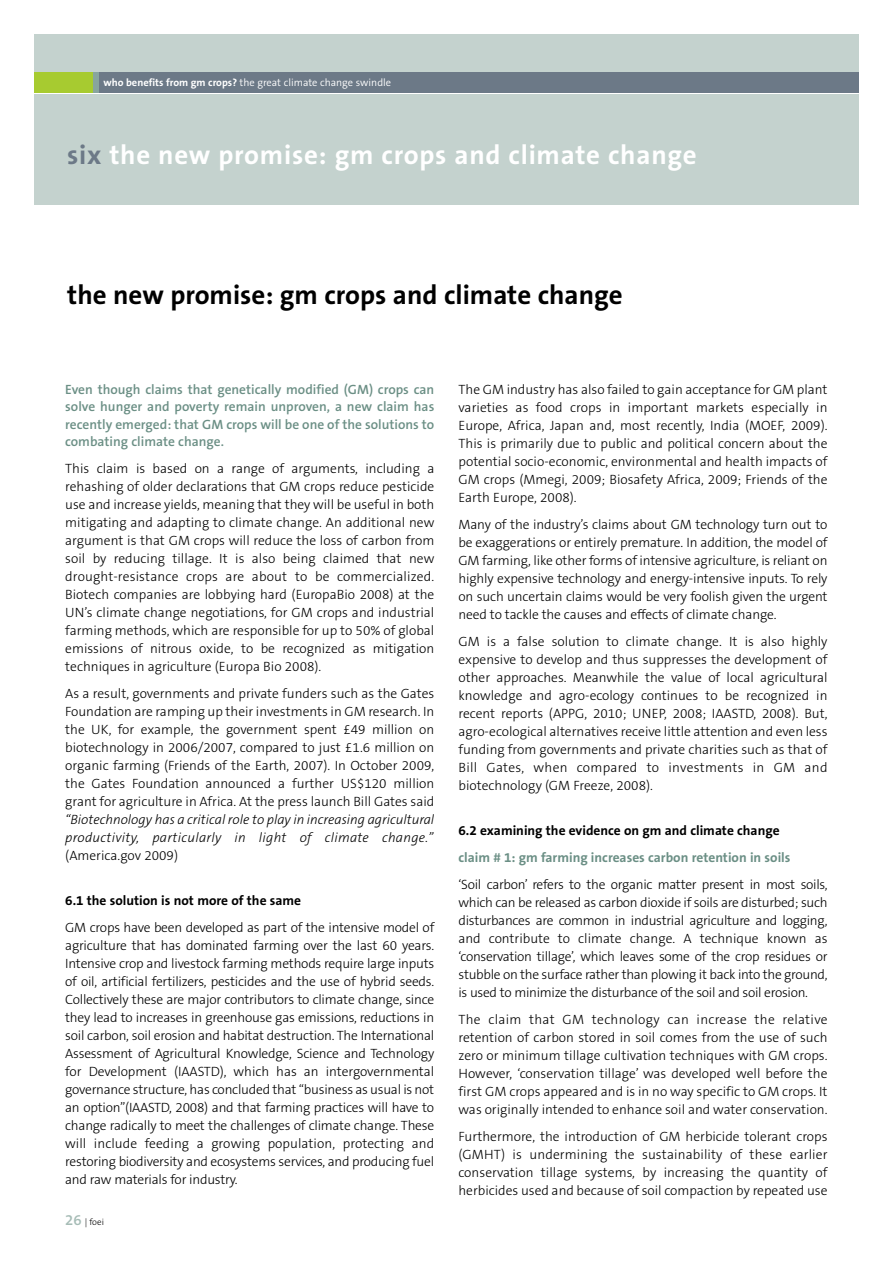
<style>
.page{position:relative;width:893px;height:1263px;background:#fff}
.page>*{position:absolute;margin:0;border:0;box-sizing:border-box;transform-origin:0 0}
.t1{font:700 27px "The Sans B7";letter-spacing:.025em;color:#fff}
.t2{font:700 27px "The Sans B7";color:#000}
.t3{font:300 13.5px/18px "The Sans B3";color:#000;text-align:justify}
.t4{font:600 13.5px/17.2px "The Sans B6";color:#6b8f85;text-align:justify}
.t5{font:italic 300 13.5px/18px "The Sans B3";color:#000}
.t6{font:700 13.5px "The Sans B7";color:#000}
.t7{font:700 13.5px "The Sans B7";color:#6b8f85}
.t8{font:300 10.5px "The Sans B4";color:#fff}
.t9{font:300 9px "The Sans B3";color:#000}
.s1{font-family:"The Sans B7";font-weight:700}
.s2{color:#6c7987}
.s3{font-family:"The Sans B6";font-weight:600;font-size:15px;color:#a6bcb6}
</style>
<div class="page">
<div style="left:34px;top:34px;width:825px;height:170px;background:#c4d2ce"></div>
<div style="left:34px;top:72px;width:825px;height:22px;background:#6c7987"></div>
<div style="left:34px;top:72px;width:64px;height:22px;background:#a7cb30"></div>
<div style="left:94px;top:72px;width:5px;height:22px;background:#88a59e"></div>
<hr style="left:34px;top:93px;width:825px;height:1px;background:#fff">
<p class="t8" style="left:103px;top:77px;width:289px"><span class="s1">who benefits from gm crops?</span> the great climate change swindle</p>
<h1 class="t1" style="left:67px;top:140px;width:631px"><span class="s2">six</span> the new promise: gm crops and climate change</h1>
<h1 class="t2" style="left:67px;top:281px;width:557px">the new promise: gm crops and climate change</h1>
<p class="t4" style="left:65px;top:381px;width:371px">Even though claims that genetically modified (GM) crops can solve hunger and poverty remain unproven, a new claim has recently emerged: that GM crops will be one of the solutions to combating climate change.</p>
<p class="t3" style="left:65px;top:460px;width:371px">This claim is based on a range of arguments, including a rehashing of older declarations that GM crops reduce pesticide use and increase yields, meaning that they will be useful in both mitigating and adapting to climate change. An additional new argument is that GM crops will reduce the loss of carbon from soil by reducing tillage. It is also being claimed that new drought-resistance crops are about to be commercialized.<br>Biotech companies are lobbying hard (EuropaBio 2008) at the UN’s climate change negotiations, for GM crops and industrial farming methods, which are responsible for up to 50% of global emissions of nitrous oxide, to be recognized as mitigation techniques in agriculture (Europa Bio 2008).</p>
<p class="t3" style="left:65px;top:685px;width:371px">As a result, governments and private funders such as the Gates Foundation are ramping up their investments in GM research. In the UK, for example, the government spent £49 million on biotechnology in 2006/2007, compared to just £1.6 million on organic farming (Friends of the Earth, 2007). In October 2009, the Gates Foundation announced a further US$120 million grant for agriculture in Africa. At the press launch Bill Gates said</p>
<p class="t5" style="left:65px;top:811px;width:371px">“Biotechnology has a critical role to play in increasing agricultural productivity, particularly in light of climate change.”</p>
<p class="t3" style="left:65px;top:847px;width:114px">(America.gov 2009)</p>
<p class="t6" style="left:65px;top:893px;width:237px">6.1 the solution is not more of the same</p>
<p class="t3" style="left:65px;top:919px;width:371px">GM crops have been developed as part of the intensive model of agriculture that has dominated farming over the last 60 years.<br>Intensive crop and livestock farming methods require large inputs of oil, artificial fertilizers, pesticides and the use of hybrid seeds.<br>Collectively these are major contributors to climate change, since they lead to increases in greenhouse gas emissions, reductions in soil carbon, soil erosion and habitat destruction. The International Assessment of Agricultural Knowledge, Science and Technology for Development (IAASTD), which has an intergovernmental governance structure, has concluded that “business as usual is not an option”(IAASTD, 2008) and that farming practices will have to change radically to meet the challenges of climate change. These will include feeding a growing population, protecting and restoring biodiversity and ecosystems services, and producing fuel and raw materials for industry.</p>
<p class="t9" style="left:65px;top:1217px;width:40px"><span class="s3">26</span> | foei</p>
<p class="t3" style="left:458px;top:381px;width:371px">The GM industry has also failed to gain acceptance for GM plant varieties as food crops in important markets especially in Europe, Africa, Japan and, most recently, India (MOEF, 2009).<br>This is primarily due to public and political concern about the potential socio-economic, environmental and health impacts of GM crops (Mmegi, 2009; Biosafety Africa, 2009; Friends of the Earth Europe, 2008).</p>
<p class="t3" style="left:458px;top:516px;width:371px">Many of the industry’s claims about GM technology turn out to be exaggerations or entirely premature. In addition, the model of GM farming, like other forms of intensive agriculture, is reliant on highly expensive technology and energy-intensive inputs. To rely on such uncertain claims would be very foolish given the urgent need to tackle the causes and effects of climate change.</p>
<p class="t3" style="left:458px;top:633px;width:371px">GM is a false solution to climate change. It is also highly expensive to develop and thus suppresses the development of other approaches. Meanwhile the value of local agricultural knowledge and agro-ecology continues to be recognized in recent reports (APPG, 2010; UNEP, 2008; IAASTD, 2008). But, agro-ecological alternatives receive little attention and even less funding from governments and private charities such as that of Bill Gates, when compared to investments in GM and biotechnology (GM Freeze, 2008).</p>
<p class="t6" style="left:458px;top:823px;width:323px">6.2 examining the evidence on gm and climate change</p>
<p class="t7" style="left:458px;top:850px;width:333px">claim # 1: gm farming increases carbon retention in soils</p>
<p class="t3" style="left:458px;top:876px;width:371px">‘Soil carbon’ refers to the organic matter present in most soils, which can be released as carbon dioxide if soils are disturbed; such disturbances are common in industrial agriculture and logging, and contribute to climate change. A technique known as ‘conservation tillage’, which leaves some of the crop residues or stubble on the surface rather than plowing it back into the ground, is used to minimize the disturbance of the soil and soil erosion.</p>
<p class="t3" style="left:458px;top:1011px;width:371px">The claim that GM technology can increase the relative retention of carbon stored in soil comes from the use of such zero or minimum tillage cultivation techniques with GM crops.<br>However, ‘conservation tillage’ was developed well before the first GM crops appeared and is in no way specific to GM crops. It was originally intended to enhance soil and water conservation.</p>
<p class="t3" style="left:458px;top:1128px;width:371px">Furthermore, the introduction of GM herbicide tolerant crops (GMHT) is undermining the sustainability of these earlier conservation tillage systems, by increasing the quantity of herbicides used and because of soil compaction by repeated use</p>
</div>
